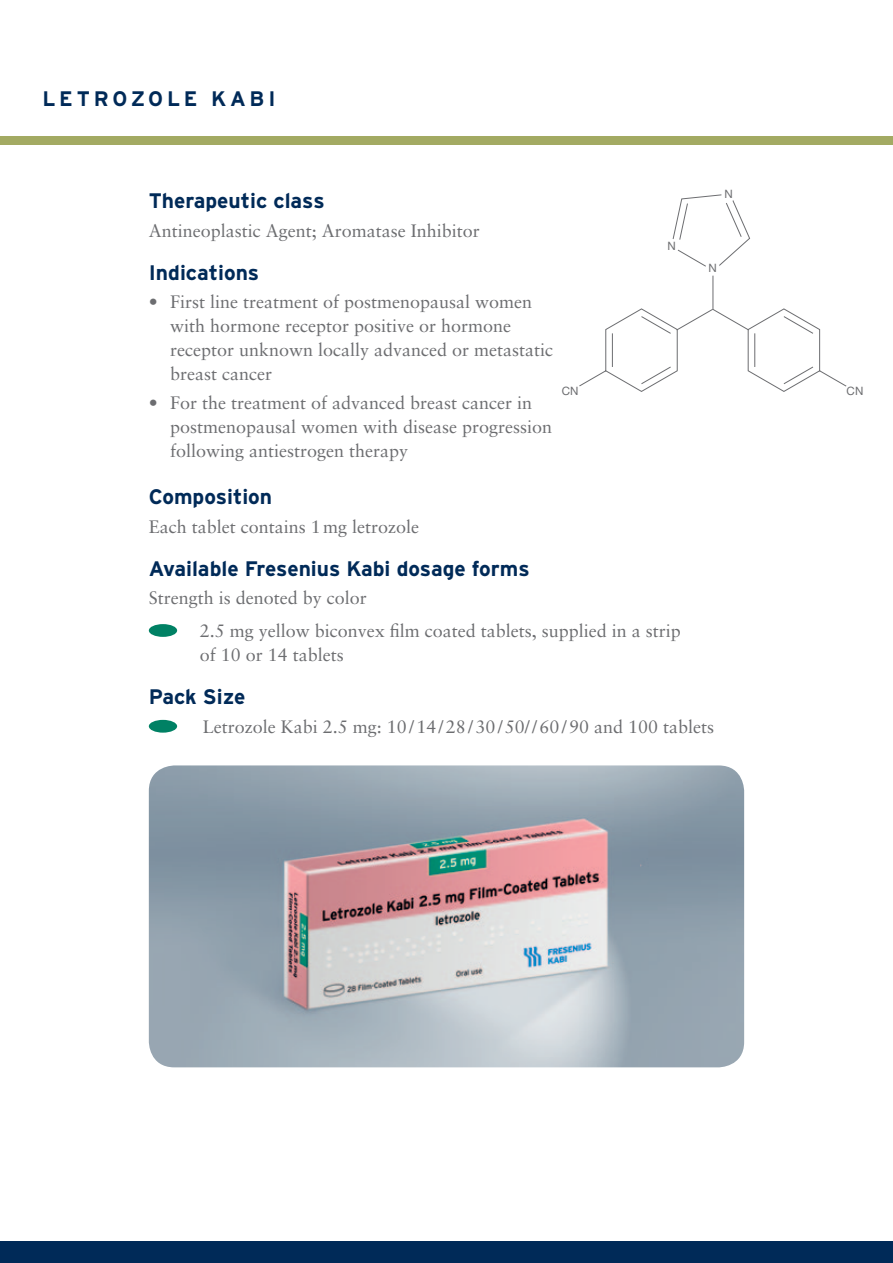
<style>
.page{position:relative;width:893px;height:1263px;background:#fff}
.page>*{position:absolute;margin:0;border:0;box-sizing:border-box;transform-origin:0 0}
.t1{font:700 21px "Interstate";color:#002a58}
.t2{font:18px/24px "Sabon";color:#6c6d70}
.t3{font:11.55px "Helvetica Neue";color:#6c6d70}
</style>
<div class="page">
<div style="left:149px;top:624px;width:28px;height:13px;background:#008164;border-radius:50%"></div>
<div style="left:149px;top:720px;width:28px;height:13px;background:#008164;border-radius:50%"></div>
<img style="left:149px;top:765px;width:595px;height:302px">
<div style="left:0;top:136px;width:893px;height:9px;background:#a3aa63"></div>
<div style="left:0;top:1242px;width:893px;height:21px;background:#002a58"></div>
<svg style="left:579px;top:194px;width:268px;height:198px"></svg>
<div style="left:560px;top:381px;width:21px;height:21px;background:#fff;border-radius:50%"></div>
<div style="left:845px;top:381px;width:21px;height:21px;background:#fff;border-radius:50%"></div>
<p class="t1" style="left:43px;top:87px;width:52px">Letro</p>
<p class="t1" style="left:131px;top:87px;width:142px">zol e Kabi</p>
<p class="t3" style="left:725px;top:187px;width:10px">N</p>
<p class="t1" style="left:149px;top:189px;width:177px">Therapeutic class</p>
<p class="t2" style="left:149px;top:218px;width:332px">Antineoplastic Agent; Aromatase Inhibitor</p>
<p class="t1" style="left:149px;top:261px;width:112px">Indications</p>
<p class="t2" style="left:170px;top:290px;width:385px;text-indent:-21px">• First line treatment of postmenopausal women with hormone receptor positive or hormone receptor unknown locally advanced or metastatic breast cancer</p>
<p class="t2" style="left:170px;top:390px;width:384px;text-indent:-21px">• For the treatment of advanced breast cancer in postmenopausal women with disease progression following antiestrogen therapy</p>
<p class="t1" style="left:149px;top:485px;width:125px">Composition</p>
<p class="t2" style="left:149px;top:514px;width:272px">Each tablet contains 1mg letrozole</p>
<p class="t1" style="left:149px;top:557px;width:382px">Available Fresenius Kabi dosage forms</p>
<p class="t2" style="left:200px;top:582px;width:483px;line-height:32.5px;text-indent:-51px">Strength is denoted by color<br>2.5 mg yellow biconvex film coated tablets, supplied in a strip</p>
<p class="t2" style="left:200px;top:642px;width:146px">of 10 or 14 tablets</p>
<p class="t1" style="left:149px;top:685px;width:98px">Pack Size</p>
<p class="t2" style="left:203px;top:714px;width:513px">Letrozole Kabi 2.5 mg: 10/14/28/30/50//60/90 and 100 tablets</p>
<p class="t3" style="left:668px;top:239px;width:10px">N</p>
<p class="t3" style="left:708px;top:261px;width:10px">N</p>
<p class="t3" style="left:562px;top:384px;width:18px">CN</p>
<p class="t3" style="left:847px;top:384px;width:18px">CN</p>
</div>
